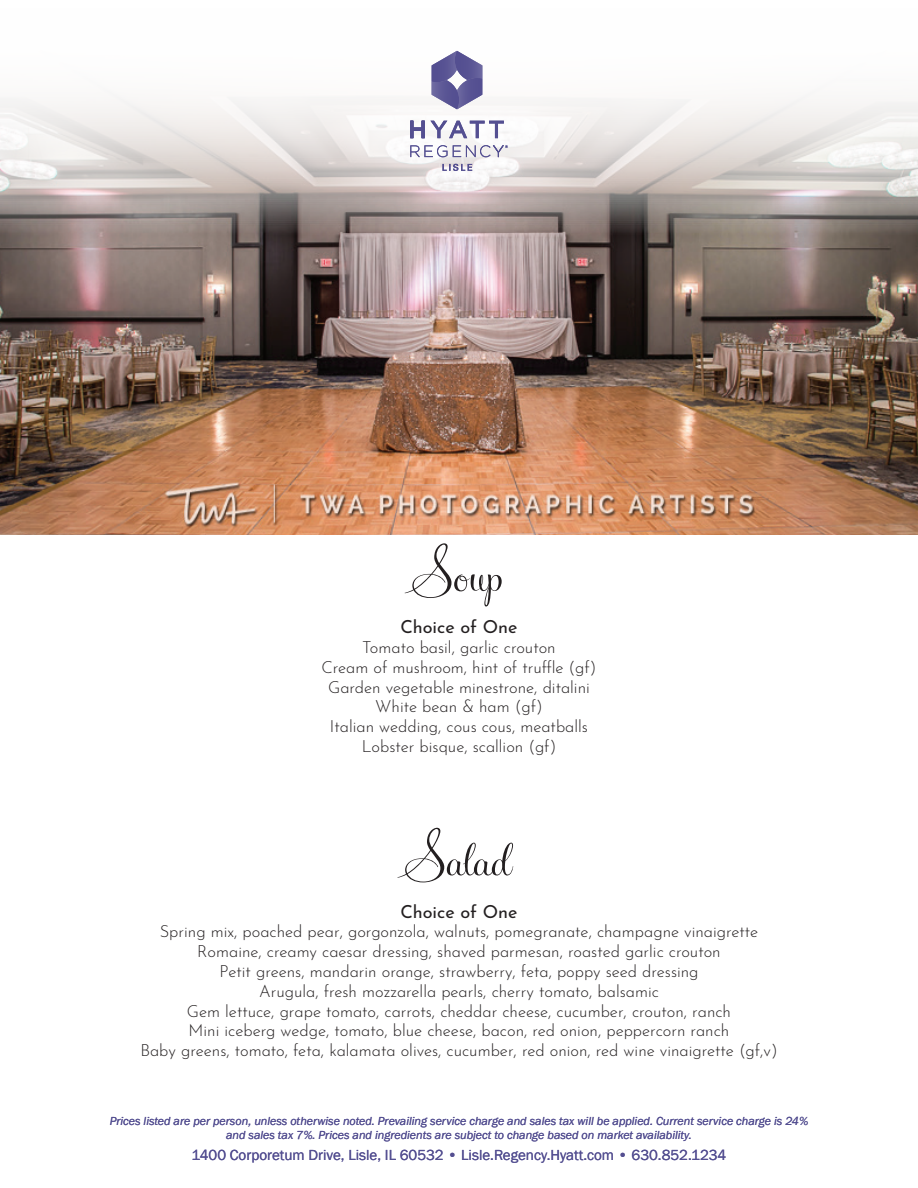
<style>
.page{position:relative;width:918px;height:1188px;background:#fff}
.page>*{position:absolute;margin:0;border:0;box-sizing:border-box;transform-origin:0 0}
.t1{font:51px "Feel Script";letter-spacing:.005em;color:#231f20;scale:1.25 1}
.t2{font:18px "Josefin Sans";color:#231f20}
.t3{font:300 16.5px/19.8px "Josefin Sans";color:#231f20;text-align:center}
.t4{font:15px "Franklin Gothic";color:#544f91}
.t5{font:italic 12px/14.4px "Franklin Gothic";color:#544f91;text-align:center}
</style>
<div class="page">
<img style="left:0;top:50px;width:918px;height:484px">
<svg style="left:410px;top:121px;width:94px;height:17px"></svg>
<svg style="left:432px;top:51px;width:50px;height:58px"></svg>
<svg style="left:410px;top:145px;width:98px;height:12px"></svg>
<svg style="left:442px;top:164px;width:30px;height:7px"></svg>
<h1 class="t1" style="left:414px;top:543px;width:74px">Soup</h1>
<p class="t2" style="left:400px;top:612px;width:119px">Choice of One</p>
<p class="t3" style="left:321px;top:636px;width:277px">Tomato basil, garlic crouton<br>Cream of mushroom, hint of truffle (gf)<br>Garden vegetable minestrone, ditalini White bean &amp; ham (gf)<br>Italian wedding, cous cous, meatballs Lobster bisque, scallion (gf)</p>
<h1 class="t1" style="left:406px;top:827px;width:86px">Salad</h1>
<p class="t2" style="left:400px;top:896px;width:119px">Choice of One</p>
<p class="t3" style="left:140px;top:920px;width:639px">Spring mix, poached pear, gorgonzola, walnuts, pomegranate, champagne vinaigrette Romaine, creamy caesar dressing, shaved parmesan, roasted garlic crouton<br>Petit greens, mandarin orange, strawberry, feta, poppy seed dressing<br>Arugula, fresh mozzarella pearls, cherry tomato, balsamic<br>Gem lettuce, grape tomato, carrots, cheddar cheese, cucumber, crouton, ranch<br>Mini iceberg wedge, tomato, blue cheese, bacon, red onion, peppercorn ranch<br>Baby greens, tomato, feta, kalamata olives, cucumber, red onion, red wine vinaigrette (gf,v)</p>
<p class="t5" style="left:110px;top:1114px;width:700px">Prices listed are per person, unless otherwise noted. Prevailing service charge and sales tax will be applied. Current service charge is 24% and sales tax 7%. Prices and ingredients are subject to change based on market availability.</p>
<p class="t4" style="left:192px;top:1146px;width:536px">1400 Corporetum Drive, Lisle, IL 60532 • Lisle.Regency.Hyatt.com • 630.852.1234</p>
</div>
